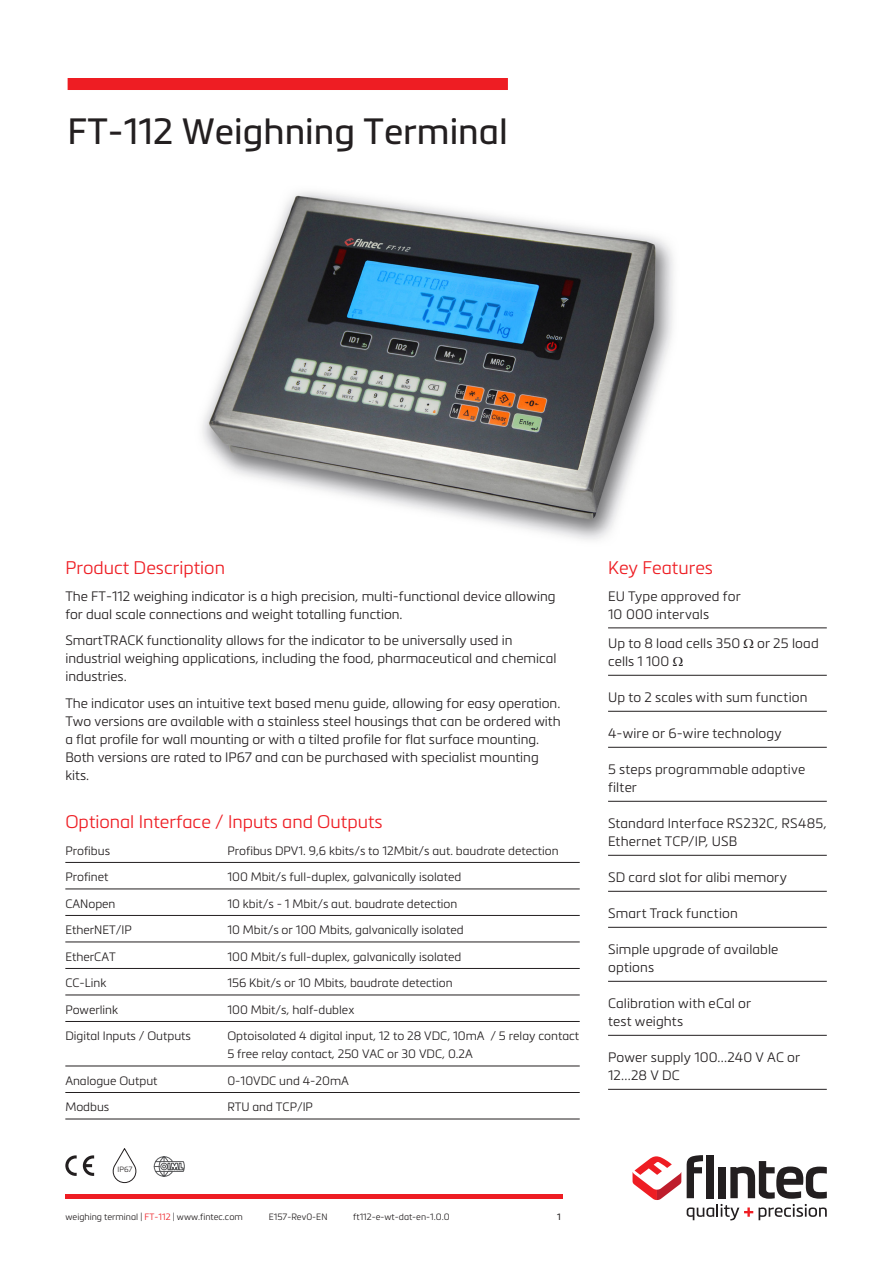
<style>
.page{position:relative;width:893px;height:1263px;background:#fff}
.page>*{position:absolute;margin:0;border:0;box-sizing:border-box;transform-origin:0 0}
.Heading{font:36px "Metronic Pro";color:#231f20}
.H4_Subheads{font:300 18px "Metronic Pro";color:#ee1d23}
.H3_body_copy{font:300 13.5px/18px "Metronic Pro";color:#231f20}
.List{font:300 13.5px/18px "Metronic Pro";letter-spacing:.01em;color:#231f20}
.H5_under_rule{font:300 12px/18px "Metronic Pro";color:#231f20}
.t1{font:300 9px "Metronic Pro";color:#231f20}
.t2{font:9px "Metronic Pro";color:#231f20}
.T_-_Dimension_H1_-_C{font:300 7.5px "Metronic Pro";color:#231f20}
.s1{color:#ee1d23}
</style>
<div class="page">
<svg style="left:687px;top:1155px;width:140px;height:65px"></svg>
<svg style="left:633px;top:1156px;width:48px;height:44px"></svg>
<img style="left:202px;top:191px;width:472px;height:349px">
<hr style="left:608px;top:628px;width:219px;height:1px;background:#231f20">
<hr style="left:608px;top:675px;width:219px;height:1px;background:#231f20">
<hr style="left:608px;top:711px;width:219px;height:1px;background:#231f20">
<hr style="left:608px;top:747px;width:219px;height:1px;background:#231f20">
<hr style="left:608px;top:801px;width:219px;height:1px;background:#231f20">
<hr style="left:608px;top:855px;width:219px;height:1px;background:#231f20">
<hr style="left:608px;top:891px;width:219px;height:1px;background:#231f20">
<hr style="left:608px;top:927px;width:219px;height:1px;background:#231f20">
<hr style="left:608px;top:981px;width:219px;height:1px;background:#231f20">
<hr style="left:608px;top:1035px;width:219px;height:1px;background:#231f20">
<hr style="left:608px;top:1089px;width:219px;height:1px;background:#231f20">
<hr style="left:65px;top:1194px;width:498px;height:4px;background:#ee1d23">
<hr style="left:65px;top:862px;width:515px;height:1px;background:#231f20">
<hr style="left:65px;top:889px;width:515px;height:1px;background:#231f20">
<hr style="left:65px;top:915px;width:515px;height:1px;background:#231f20">
<hr style="left:65px;top:942px;width:515px;height:1px;background:#231f20">
<hr style="left:65px;top:968px;width:515px;height:1px;background:#231f20">
<hr style="left:65px;top:995px;width:515px;height:1px;background:#231f20">
<hr style="left:65px;top:1021px;width:515px;height:1px;background:#231f20">
<hr style="left:65px;top:1066px;width:515px;height:1px;background:#231f20">
<hr style="left:65px;top:1092px;width:515px;height:1px;background:#231f20">
<hr style="left:65px;top:1119px;width:515px;height:1px;background:#231f20">
<div style="left:68px;top:78px;width:440px;height:12px;background:#ee1d23"></div>
<svg style="left:112px;top:1148px;width:24px;height:35px"></svg>
<svg style="left:83px;top:1155px;width:11px;height:21px"></svg>
<svg style="left:65px;top:1155px;width:12px;height:21px"></svg>
<svg style="left:154px;top:1156px;width:31px;height:21px"></svg>
<p class="Heading" style="left:68px;top:105px;width:442px">FT-112 Weighning Terminal</p>
<p class="H4_Subheads" style="left:65px;top:556px;width:161px">Product Description</p>
<p class="H3_body_copy" style="left:65px;top:586px;width:492px">The FT-112 weighing indicator is a high precision, multi-functional device allowing for dual scale connections and weight totalling function.</p>
<p class="H3_body_copy" style="left:65px;top:631px;width:493px">SmartTRACK functionality allows for the indicator to be universally used in industrial weighing applications, including the food, pharmaceutical and chemical industries.</p>
<p class="H3_body_copy" style="left:65px;top:693px;width:497px">The indicator uses an intuitive text based menu guide, allowing for easy operation.<br>Two versions are available with a stainless steel housings that can be ordered with a flat profile for wall mounting or with a tilted profile for flat surface mounting.<br>Both versions are rated to IP67 and can be purchased with specialist mounting kits.</p>
<p class="H4_Subheads" style="left:65px;top:810px;width:319px">Optional Interface / Inputs and Outputs</p>
<p class="H5_under_rule" style="left:65px;top:841px;width:46px">Profibus</p>
<p class="H5_under_rule" style="left:227px;top:841px;width:333px">Profibus DPV1. 9,6 kbits/s to 12Mbit/s aut. baudrate detection</p>
<p class="H5_under_rule" style="left:65px;top:867px;width:45px">Profinet</p>
<p class="H5_under_rule" style="left:227px;top:867px;width:235px">100 Mbit/s full-duplex, galvanically isolated</p>
<p class="H5_under_rule" style="left:65px;top:894px;width:52px">CANopen</p>
<p class="H5_under_rule" style="left:227px;top:894px;width:232px">10 kbit/s - 1 Mbit/s aut. baudrate detection</p>
<p class="H5_under_rule" style="left:65px;top:920px;width:68px">EtherNET/IP</p>
<p class="H5_under_rule" style="left:227px;top:920px;width:238px">10 Mbit/s or 100 Mbits, galvanically isolated</p>
<p class="H5_under_rule" style="left:65px;top:947px;width:52px">EtherCAT</p>
<p class="H5_under_rule" style="left:227px;top:947px;width:235px">100 Mbit/s full-duplex, galvanically isolated</p>
<p class="H5_under_rule" style="left:65px;top:973px;width:43px">CC-Link</p>
<p class="H5_under_rule" style="left:227px;top:973px;width:227px">156 Kbit/s or 10 Mbits, baudrate detection</p>
<p class="H5_under_rule" style="left:65px;top:1000px;width:54px">Powerlink</p>
<p class="H5_under_rule" style="left:227px;top:1000px;width:128px">100 Mbit/s, half-dublex</p>
<p class="H5_under_rule" style="left:65px;top:1027px;width:127px">Digital Inputs / Outputs</p>
<p class="H5_under_rule" style="left:227px;top:1027px;width:353px">Optoisolated 4 digital input, 12 to 28 VDC, 10mA / 5 relay contact<br>5 free relay contact, 250 VAC or 30 VDC, 0.2A</p>
<p class="H5_under_rule" style="left:65px;top:1071px;width:94px">Analogue Output</p>
<p class="H5_under_rule" style="left:227px;top:1071px;width:123px">0-10VDC und 4-20mA</p>
<p class="H5_under_rule" style="left:65px;top:1098px;width:45px">Modbus</p>
<p class="H5_under_rule" style="left:227px;top:1098px;width:87px">RTU and TCP/IP</p>
<p class="T_-_Dimension_H1_-_C" style="left:118px;top:1165px;width:16px">IP67</p>
<p class="t1" style="left:65px;top:1211px;width:179px">weighing terminal | <span class="s1">FT-112</span> | www.fintec.com</p>
<p class="t1" style="left:269px;top:1211px;width:60px">E157-Rev0-EN</p>
<p class="t1" style="left:353px;top:1211px;width:98px">ft112-e-wt-dat-en-1.0.0</p>
<p class="t2" style="left:557px;top:1210px;width:5px">1</p>
<p class="H4_Subheads" style="left:608px;top:556px;width:106px">Key Features</p>
<p class="List" style="left:608px;top:586px;width:134px">EU Type approved for<br>10 000 intervals</p>
<p class="List" style="left:608px;top:634px;width:212px">Up to 8 load cells 350 or 25 load cells 1 100</p>
<p class="List" style="left:608px;top:688px;width:201px">Up to 2 scales with sum function</p>
<p class="List" style="left:608px;top:724px;width:175px">4-wire or 6-wire technology</p>
<p class="List" style="left:608px;top:760px;width:199px">5 steps programmable adaptive filter</p>
<p class="List" style="left:608px;top:814px;width:220px">Standard Interface RS232C, RS485,<br>Ethernet TCP/IP, USB</p>
<p class="List" style="left:608px;top:868px;width:181px">SD card slot for alibi memory</p>
<p class="List" style="left:608px;top:904px;width:131px">Smart Track function</p>
<p class="List" style="left:608px;top:940px;width:172px">Simple upgrade of available options</p>
<p class="List" style="left:608px;top:994px;width:145px">Calibration with eCal or test weights</p>
<p class="List" style="left:608px;top:1048px;width:194px">Power supply 100...240 V AC or<br>12...28 V DC</p>
</div>
